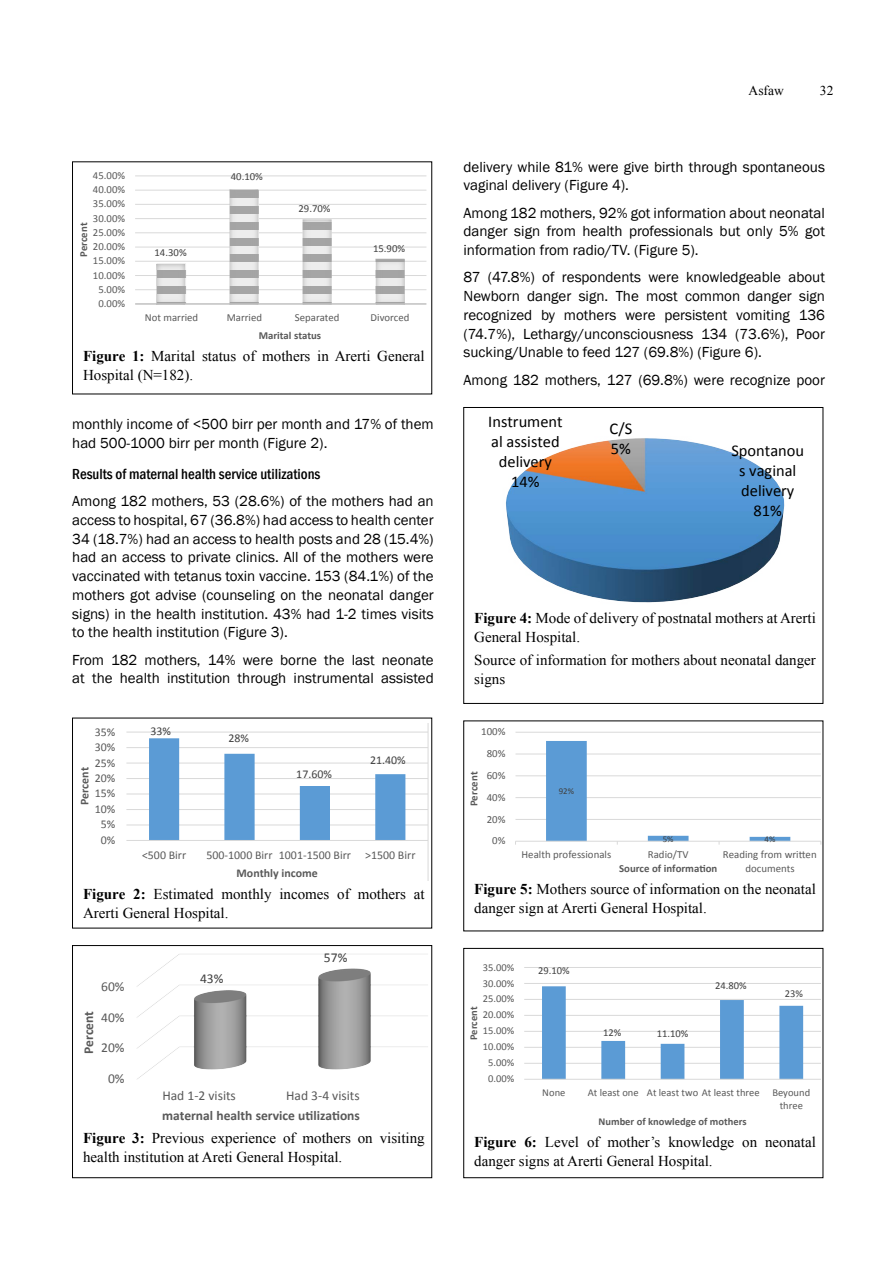
<style>
.page{position:relative;width:893px;height:1263px;background:#fff}
.page>*{position:absolute;margin:0;border:0;box-sizing:border-box;transform-origin:0 0}
.t1{font:16.5px/20.1px "Calibri";color:#000;text-align:center}
.t2{font:15px/18.8px "Franklin Gothic";color:#000}
.t3{font:15px/18.8px "Times New Roman";color:#000}
.t4{font:500 condensed 15px "Franklin Gothic";color:#000}
.t5{font:700 13.5px "Calibri";color:#595959}
.t6{font:13.5px "Calibri";color:#595959}
.t7{font:13.5px "Times New Roman";color:#000}
.t8{font:13.5px "Calibri";color:#404040}
.t9{font:11.85px "Calibri";color:#595959}
.t10{font:700 11.85px "Calibri";color:#595959}
.t11{font:11.85px "Calibri";color:#404040}
.t12{font:10.8px/13.2px "Calibri";color:#595959;text-align:center}
.t13{font:700 10.8px "Calibri";color:#595959}
.t14{font:10.8px "Calibri";color:#404040}
.t15{font:10.5px/12.9px "Calibri";color:#595959}
.t16{font:700 10.5px "Calibri";color:#595959}
.t17{font:10.5px "Calibri";color:#404040}
.t18{font:8.85px "Calibri";color:#404040}
.s1{font-weight:700}
</style>
<div class="page">
<svg style="left:135px;top:175px;width:292px;height:130px"></svg>
<svg style="left:126px;top:724px;width:302px;height:156px"></svg>
<img style="left:137px;top:954px;width:291px;height:125px">
<div style="left:72px;top:945px;width:360px;height:233px;border:1px solid #000"></div>
<img style="left:506px;top:438px;width:279px;height:165px">
<div style="left:463px;top:407px;width:360px;height:297px;border:1px solid #000"></div>
<hr style="left:515px;top:732px;width:306px;height:1px;background:#d9d9d9">
<hr style="left:515px;top:754px;width:306px;height:1px;background:#d9d9d9">
<hr style="left:515px;top:775px;width:306px;height:1px;background:#d9d9d9">
<hr style="left:515px;top:797px;width:306px;height:1px;background:#d9d9d9">
<hr style="left:515px;top:819px;width:306px;height:1px;background:#d9d9d9">
<hr style="left:515px;top:841px;width:306px;height:1px;background:#d9d9d9">
<svg style="left:546px;top:741px;width:244px;height:104px"></svg>
<hr style="left:524px;top:967px;width:297px;height:1px;background:#d9d9d9">
<hr style="left:524px;top:983px;width:297px;height:1px;background:#d9d9d9">
<hr style="left:524px;top:999px;width:297px;height:1px;background:#d9d9d9">
<hr style="left:524px;top:1015px;width:297px;height:1px;background:#d9d9d9">
<hr style="left:524px;top:1031px;width:297px;height:1px;background:#d9d9d9">
<hr style="left:524px;top:1047px;width:297px;height:1px;background:#d9d9d9">
<hr style="left:524px;top:1063px;width:297px;height:1px;background:#d9d9d9">
<svg style="left:542px;top:986px;width:261px;height:93px"></svg>
<hr style="left:524px;top:1079px;width:297px;height:1px;background:#d9d9d9">
<div style="left:463px;top:948px;width:360px;height:230px;border:1px solid #000"></div>
<p class="t12" style="left:93px;top:169px;width:34px">45.00%</p>
<p class="t12" style="left:93px;top:183px;width:34px">40.00%</p>
<p class="t12" style="left:93px;top:197px;width:34px">35.00%</p>
<p class="t12" style="left:93px;top:212px;width:34px">30.00%</p>
<p class="t13" style="left:77px;top:257px;width:36px;rotate:-90deg">Percent</p>
<p class="t12" style="left:93px;top:226px;width:34px">25.00%</p>
<p class="t12" style="left:93px;top:240px;width:34px">20.00%</p>
<p class="t12" style="left:93px;top:254px;width:34px">15.00%</p>
<p class="t12" style="left:93px;top:268px;width:34px">10.00%</p>
<p class="t12" style="left:98px;top:283px;width:28px">5.00%</p>
<p class="t12" style="left:98px;top:297px;width:28px">0.00%</p>
<p class="t14" style="left:155px;top:246px;width:34px">14.30%</p>
<p class="t14" style="left:231px;top:169px;width:34px">40.10%</p>
<p class="t14" style="left:298px;top:201px;width:34px">29.70%</p>
<p class="t14" style="left:373px;top:241px;width:34px">15.90%</p>
<p class="t12" style="left:145px;top:311px;width:55px">Not married</p>
<p class="t12" style="left:227px;top:311px;width:37px">Married</p>
<p class="t12" style="left:295px;top:311px;width:46px">Separated</p>
<p class="t12" style="left:371px;top:311px;width:40px">Divorced</p>
<p class="t13" style="left:259px;top:328px;width:64px">Marital status</p>
<p class="t3" style="left:83px;top:346px;width:343px"><span class="s1">Figure 1:</span> Marital status of mothers in Arerti General<br>Hospital (N=182).</p>
<p class="t2" style="left:72px;top:415px;width:363px">monthly income of &lt;500 birr per month and 17% of them had 500-1000 birr per month (Figure 2).</p>
<p class="t4" style="left:72px;top:464px;width:250px">Results of maternal health service utilizations</p>
<p class="t2" style="left:72px;top:492px;width:363px;text-align:justify">Among 182 mothers, 53 (28.6%) of the mothers had an access to hospital, 67 (36.8%) had access to health center 34 (18.7%) had an access to health posts and 28 (15.4%) had an access to private clinics. All of the mothers were vaccinated with tetanus toxin vaccine. 153 (84.1%) of the mothers got advise (counseling on the neonatal danger signs) in the health institution. 43% had 1-2 times visits to the health institution (Figure 3).</p>
<p class="t2" style="left:72px;top:651px;width:363px">From 182 mothers, 14% were borne the last neonate at the health institution through instrumental assisted</p>
<p class="t9" style="left:95px;top:724px;width:22px">35%</p>
<p class="t9" style="left:95px;top:740px;width:22px">30%</p>
<p class="t9" style="left:95px;top:755px;width:22px">25%</p>
<p class="t10" style="left:77px;top:805px;width:39px;rotate:-90deg">Percent</p>
<p class="t9" style="left:95px;top:770px;width:22px">20%</p>
<p class="t9" style="left:95px;top:786px;width:22px">15%</p>
<p class="t9" style="left:95px;top:801px;width:22px">10%</p>
<p class="t9" style="left:101px;top:817px;width:16px">5%</p>
<p class="t9" style="left:101px;top:832px;width:16px">0%</p>
<p class="t11" style="left:151px;top:723px;width:22px">33%</p>
<p class="t11" style="left:228px;top:730px;width:22px">28%</p>
<p class="t11" style="left:296px;top:767px;width:37px">17.60%</p>
<p class="t11" style="left:370px;top:753px;width:37px">21.40%</p>
<p class="t9" style="left:142px;top:848px;width:46px">&lt;500 Birr</p>
<p class="t9" style="left:206px;top:848px;width:210px">500-1000 Birr 1001-1500 Birr &gt;1500 Birr</p>
<p class="t10" style="left:237px;top:866px;width:83px">Monthly income</p>
<p class="t3" style="left:83px;top:884px;width:343px"><span class="s1">Figure 2:</span> Estimated monthly incomes of mothers at<br>Arerti General Hospital.</p>
<p class="t5" style="left:80px;top:1054px;width:45px;rotate:-90deg">Percent</p>
<p class="t6" style="left:101px;top:978px;width:25px">60%</p>
<p class="t6" style="left:101px;top:1009px;width:25px">40%</p>
<p class="t6" style="left:101px;top:1039px;width:25px">20%</p>
<p class="t6" style="left:108px;top:1070px;width:18px">0%</p>
<p class="t8" style="left:200px;top:970px;width:25px">43%</p>
<p class="t8" style="left:324px;top:949px;width:25px">57%</p>
<p class="t6" style="left:162px;top:1087px;width:75px">Had 1-2 visits</p>
<p class="t6" style="left:286px;top:1087px;width:75px">Had 3-4 visits</p>
<p class="t5" style="left:162px;top:1107px;width:199px">maternal health service utilizations</p>
<p class="t3" style="left:83px;top:1128px;width:343px"><span class="s1">Figure 3:</span> Previous experience of mothers on visiting health institution at Areti General Hospital.</p>
<p class="t7" style="left:749px;top:81px;width:37px">Asfaw</p>
<p class="t7" style="left:820px;top:81px;width:15px">32</p>
<p class="t2" style="left:463px;top:158px;width:363px">delivery while 81% were give birth through spontaneous vaginal delivery (Figure 4).</p>
<p class="t2" style="left:463px;top:204px;width:363px;text-align:justify">Among 182 mothers, 92% got information about neonatal danger sign from health professionals but only 5% got information from radio/TV. (Figure 5).</p>
<p class="t2" style="left:463px;top:268px;width:363px;text-align:justify">87 (47.8%) of respondents were knowledgeable about Newborn danger sign. The most common danger sign recognized by mothers were persistent vomiting 136 (74.7%), Lethargy/unconsciousness 134 (73.6%), Poor sucking/Unable to feed 127 (69.8%) (Figure 6).</p>
<p class="t2" style="left:463px;top:371px;width:363px">Among 182 mothers, 127 (69.8%) were recognize poor</p>
<p class="t1" style="left:488px;top:411px;width:76px">Instrument al assisted delivery<br>14%</p>
<p class="t1" style="left:610px;top:419px;width:24px;text-align:left">C/S<br>5%</p>
<p class="t1" style="left:731px;top:441px;width:74px">Spontanou s vaginal delivery<br>81%</p>
<p class="t3" style="left:474px;top:609px;width:343px"><span class="s1">Figure 4:</span> Mode of delivery of postnatal mothers at Arerti<br>General Hospital.</p>
<p class="t3" style="left:474px;top:650px;width:343px">Source of information for mothers about neonatal danger signs</p>
<p class="t12" style="left:481px;top:725px;width:26px">100%</p>
<p class="t13" style="left:467px;top:806px;width:36px;rotate:-90deg">Percent</p>
<p class="t12" style="left:487px;top:747px;width:20px">80%</p>
<p class="t12" style="left:487px;top:769px;width:20px">60%</p>
<p class="t12" style="left:487px;top:790px;width:20px">40%</p>
<p class="t12" style="left:487px;top:812px;width:20px">20%</p>
<p class="t18" style="left:559px;top:785px;width:17px">92%</p>
<p class="t12" style="left:492px;top:834px;width:15px">0%</p>
<p class="t18" style="left:663px;top:833px;width:12px">5%</p>
<p class="t18" style="left:765px;top:833px;width:12px">4%</p>
<p class="t12" style="left:522px;top:848px;width:91px">Health professionals</p>
<p class="t12" style="left:648px;top:848px;width:42px">Radio/TV</p>
<p class="t12" style="left:723px;top:848px;width:95px">Reading from written documents</p>
<p class="t13" style="left:619px;top:861px;width:100px">Source of information</p>
<p class="t3" style="left:474px;top:879px;width:343px"><span class="s1">Figure 5:</span> Mothers source of information on the neonatal danger sign at Arerti General Hospital.</p>
<p class="t15" style="left:483px;top:961px;width:33px">35.00%</p>
<p class="t15" style="left:483px;top:976px;width:33px">30.00%</p>
<p class="t15" style="left:483px;top:992px;width:33px">25.00%</p>
<p class="t16" style="left:467px;top:1040px;width:35px;rotate:-90deg">Percent</p>
<p class="t15" style="left:483px;top:1008px;width:33px">20.00%</p>
<p class="t15" style="left:483px;top:1024px;width:33px">15.00%</p>
<p class="t15" style="left:483px;top:1040px;width:33px">10.00%</p>
<p class="t15" style="left:488px;top:1056px;width:28px">5.00%</p>
<p class="t15" style="left:488px;top:1072px;width:28px">0.00%</p>
<p class="t17" style="left:538px;top:964px;width:33px">29.10%</p>
<p class="t17" style="left:603px;top:1026px;width:20px">12%</p>
<p class="t17" style="left:657px;top:1027px;width:33px">11.10%</p>
<p class="t17" style="left:715px;top:979px;width:33px">24.80%</p>
<p class="t17" style="left:785px;top:987px;width:20px">23%</p>
<p class="t15" style="left:542px;top:1086px;width:25px">None</p>
<p class="t15" style="left:780px;top:1086px;width:32px;text-indent:-192px">At least one At least two At least three Beyound three</p>
<p class="t16" style="left:598px;top:1114px;width:150px">Number of knowledge of mothers</p>
<p class="t3" style="left:474px;top:1132px;width:343px"><span class="s1">Figure 6:</span> Level of mother’s knowledge on neonatal danger signs at Arerti General Hospital.</p>
</div>
